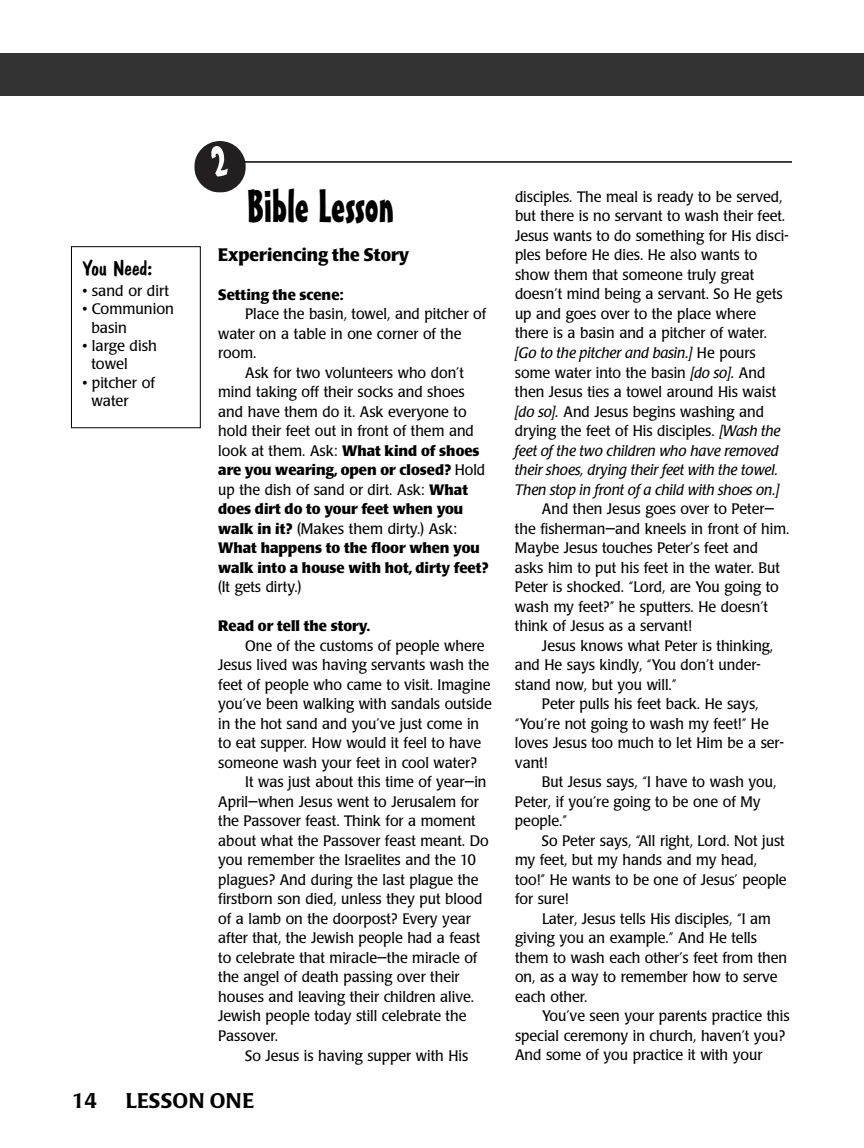
<style>
.page{position:relative;width:864px;height:1148px;background:#fff}
.page>*{position:absolute;margin:0;border:0;box-sizing:border-box;transform-origin:0 0}
.t1{font:45px "Mister Earl BT";color:#000}
.t2{font:500 21px "Poppl Laudatio";letter-spacing:.02em;color:#000}
.t3{font:21px "Dom Casual D";color:#000;scale:1.05 1}
.t4{font:700 18px "Poppl Laudatio";color:#000;scale:.95 1}
.t5{font:15px/19.5px "Poppl Laudatio";color:#000;scale:.95 1}
.t6{font:15px/18.3px "Poppl Laudatio";color:#000}
.t7{font:700 15px "Poppl Laudatio";color:#000}
.s1{font-weight:700}
.s2{font-style:italic}
</style>
<div class="page">
<div style="left:0;top:53px;width:864px;height:43px;background:#333"></div>
<hr style="left:244px;top:161px;width:548px;height:2px;background:#000">
<div style="left:71px;top:246px;width:130px;height:182px;border:1px solid #000"></div>
<svg style="left:194px;top:141px;width:52px;height:51px"></svg>
<h2 class="t3" style="left:82px;top:255px;width:68px">You Need:</h2>
<p class="t6" style="left:82px;top:283px;width:88px">• sand or dirt</p>
<p class="t6" style="left:91px;top:301px;width:84px;text-indent:-9px">• Communion basin</p>
<p class="t6" style="left:91px;top:338px;width:67px;text-indent:-9px">• large dish towel</p>
<p class="t6" style="left:91px;top:375px;width:65px;text-indent:-9px">• pitcher of water</p>
<h1 class="t1" style="left:247px;top:189px;width:149px">Bible Lesson</h1>
<p class="t4" style="left:218px;top:247px;width:203px">Experiencing the Story</p>
<p class="t7" style="left:218px;top:288px;width:127px">Setting the scene:</p>
<p class="t5" style="left:218px;top:306px;width:284px;text-indent:27px">Place the basin, towel, and pitcher of water on a table in one corner of the room.</p>
<p class="t5" style="left:218px;top:364px;width:286px;text-indent:27px">Ask for two volunteers who don’t mind taking off their socks and shoes and have them do it. Ask everyone to hold their feet out in front of them and look at them. Ask: <span class="s1">What kind of shoes are you wearing, open or closed?</span> Hold up the dish of sand or dirt. Ask: <span class="s1">What does dirt do to your feet when you walk in it?</span> (Makes them dirty.) Ask:<br><span class="s1">What happens to the floor when you walk into a house with hot, dirty feet?</span></p>
<p class="t5" style="left:218px;top:579px;width:89px">(It gets dirty.)</p>
<p class="t7" style="left:218px;top:620px;width:153px">Read or tell the story.</p>
<p class="t5" style="left:245px;top:637px;width:254px">One of the customs of people where</p>
<p class="t5" style="left:218px;top:657px;width:287px">Jesus lived was having servants wash the</p>
<p class="t5" style="left:218px;top:676px;width:288px">feet of people who came to visit. Imagine</p>
<p class="t5" style="left:218px;top:696px;width:290px">you’ve been walking with sandals outside</p>
<p class="t5" style="left:218px;top:715px;width:276px">in the hot sand and you’ve just come in</p>
<p class="t5" style="left:218px;top:735px;width:278px">to eat supper. How would it feel to have</p>
<p class="t5" style="left:218px;top:754px;width:274px">someone wash your feet in cool water?</p>
<p class="t5" style="left:245px;top:774px;width:256px">It was just about this time of year—in</p>
<p class="t5" style="left:218px;top:793px;width:276px">April—when Jesus went to Jerusalem for</p>
<p class="t5" style="left:218px;top:813px;width:273px">the Passover feast. Think for a moment</p>
<p class="t5" style="left:218px;top:832px;width:286px">about what the Passover feast meant. Do</p>
<p class="t5" style="left:218px;top:852px;width:273px">you remember the Israelites and the 10</p>
<p class="t5" style="left:218px;top:871px;width:276px">plagues? And during the last plague the</p>
<p class="t5" style="left:218px;top:891px;width:280px">firstborn son died, unless they put blood</p>
<p class="t5" style="left:218px;top:910px;width:267px">of a lamb on the doorpost? Every year</p>
<p class="t5" style="left:218px;top:930px;width:277px">after that, the Jewish people had a feast</p>
<p class="t5" style="left:218px;top:949px;width:274px">to celebrate that miracle—the miracle of</p>
<p class="t5" style="left:218px;top:969px;width:256px">the angel of death passing over their</p>
<p class="t5" style="left:218px;top:988px;width:271px">houses and leaving their children alive.</p>
<p class="t5" style="left:218px;top:1008px;width:263px">Jewish people today still celebrate the</p>
<p class="t5" style="left:218px;top:1027px;width:65px">Passover.</p>
<p class="t5" style="left:245px;top:1047px;width:236px">So Jesus is having supper with His</p>
<h2 class="t2" style="left:72px;top:1092px;width:27px">14</h2>
<h2 class="t2" style="left:126px;top:1092px;width:130px">LESSON ONE</h2>
<p class="t5" style="left:515px;top:188px;width:290px">disciples. The meal is ready to be served, but there is no servant to wash their feet.<br>Jesus wants to do something for His disci&shy;ples before He dies. He also wants to show them that someone truly great doesn’t mind being a servant. So He gets up and goes over to the place where there is a basin and a pitcher of water. <span class="s2">[Go to the pitcher and basin.]</span> He pours some water into the basin <span class="s2">[do so].</span> And then Jesus ties a towel around His waist <span class="s2">[do so].</span> And Jesus begins washing and drying the feet of His disciples. <span class="s2">[Wash the feet of the two children who have removed their shoes, drying their feet with the towel.<br>Then stop in front of a child with shoes on.]</span></p>
<p class="t5" style="left:515px;top:500px;width:290px;text-indent:27px">And then Jesus goes over to Peter— the fisherman—and kneels in front of him.<br>Maybe Jesus touches Peter’s feet and asks him to put his feet in the water. But Peter is shocked. “Lord, are You going to wash my feet?” he sputters. He doesn’t think of Jesus as a servant!</p>
<p class="t5" style="left:515px;top:637px;width:273px;text-indent:27px">Jesus knows what Peter is thinking, and He says kindly, “You don’t under&shy;stand now, but you will.”</p>
<p class="t5" style="left:515px;top:695px;width:285px;text-indent:27px">Peter pulls his feet back. He says, “You’re not going to wash my feet!” He loves Jesus too much to let Him be a ser&shy;vant!</p>
<p class="t5" style="left:515px;top:773px;width:277px;text-indent:27px">But Jesus says, “I have to wash you,<br>Peter, if you’re going to be one of My people.”</p>
<p class="t5" style="left:515px;top:832px;width:288px;text-indent:27px">So Peter says, “All right, Lord. Not just my feet, but my hands and my head, too!” He wants to be one of Jesus’ people for sure!</p>
<p class="t5" style="left:515px;top:910px;width:288px;text-indent:27px">Later, Jesus tells His disciples, “I am giving you an example.” And He tells them to wash each other’s feet from then on, as a way to remember how to serve each other.</p>
<p class="t5" style="left:515px;top:1007px;width:291px;text-indent:27px">You’ve seen your parents practice this special ceremony in church, haven’t you?<br>And some of you practice it with your</p>
</div>
